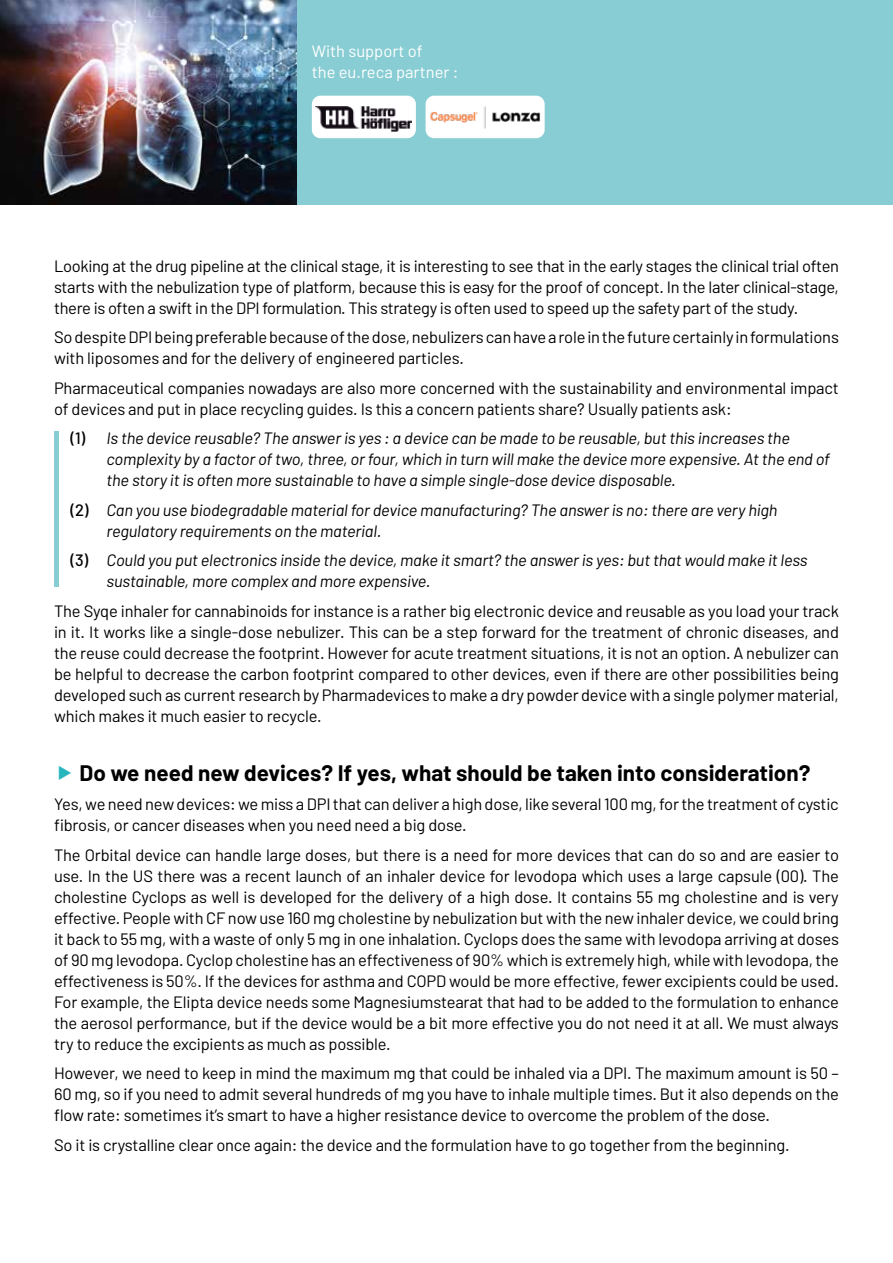
<style>
.page{position:relative;width:893px;height:1263px;background:#fff}
.page>*{position:absolute;margin:0;border:0;box-sizing:border-box;transform-origin:0 0}
.t1{font:700 22.5px "Barlow";color:#000}
.t2{font:16.5px/21px "Barlow";letter-spacing:-.01em;color:#000;text-align:justify}
.t3{font:italic 16.5px/21px "Barlow";letter-spacing:-.01em;color:#000}
.t4{font:16.5px/21px "Barlow";color:#fff}
.s1{font-weight:500;font-style:normal}
</style>
<div class="page">
<div style="left:0;top:0;width:893px;height:204px;background:#88cdd3"></div>
<img style="left:0;top:0;width:296px;height:204px">
<hr style="left:54px;top:432px;width:4px;height:155px;background:#88cdd3">
<div style="left:312px;top:96px;width:104px;height:42px;background:#fff;border-radius:9px"></div>
<img style="left:316px;top:106px;width:96px;height:25px">
<div style="left:426px;top:96px;width:119px;height:42px;background:#fff;border-radius:9px"></div>
<img style="left:426px;top:98px;width:117px;height:37px">
<p class="t4" style="left:312px;top:40px;width:148px">With support of<br>the eu.reca partner :</p>
<p class="t2" style="left:54px;top:255px;width:786px">Looking at the drug pipeline at the clinical stage, it is interesting to see that in the early stages the clinical trial often starts with the nebulization type of platform, because this is easy for the proof of concept. In the later clinical-stage, there is often a swift in the DPI formulation. This strategy is often used to speed up the safety part of the study.</p>
<p class="t2" style="left:54px;top:326px;width:786px">So despite DPI being preferable because of the dose, nebulizers can have a role in the future certainly in formulations with liposomes and for the delivery of engineered particles.</p>
<p class="t2" style="left:54px;top:377px;width:786px">Pharmaceutical companies nowadays are also more concerned with the sustainability and environmental impact of devices and put in place recycling guides. Is this a concern patients share? Usually patients ask:</p>
<p class="t3" style="left:107px;top:427px;width:725px;text-indent:-36px"><span class="s1">(1)</span> Is the device reusable? The answer is yes : a device can be made to be reusable, but this increases the complexity by a factor of two, three, or four, which in turn will make the device more expensive. At the end of the story it is often more sustainable to have a simple single-dose device disposable.</p>
<p class="t3" style="left:107px;top:499px;width:673px;text-indent:-36px"><span class="s1">(2)</span> Can you use biodegradable material for device manufacturing? The answer is no: there are very high regulatory requirements on the material.</p>
<p class="t3" style="left:107px;top:549px;width:702px;text-indent:-36px"><span class="s1">(3)</span> Could you put electronics inside the device, make it smart? the answer is yes: but that would make it less sustainable, more complex and more expensive.</p>
<p class="t2" style="left:54px;top:600px;width:786px">The Syqe inhaler for cannabinoids for instance is a rather big electronic device and reusable as you load your track in it. It works like a single-dose nebulizer. This can be a step forward for the treatment of chronic diseases, and the reuse could decrease the footprint. However for acute treatment situations, it is not an option. A nebulizer can be helpful to decrease the carbon footprint compared to other devices, even if there are other possibilities being developed such as current research by Pharmadevices to make a dry powder device with a single polymer material, which makes it much easier to recycle.</p>
<h1 class="t1" style="left:79px;top:759px;width:732px">Do we need new devices? If yes, what should be taken into consideration?</h1>
<p class="t2" style="left:54px;top:793px;width:786px">Yes, we need new devices: we miss a DPI that can deliver a high dose, like several 100 mg, for the treatment of cystic fibrosis, or cancer diseases when you need need a big dose.</p>
<p class="t2" style="left:54px;top:844px;width:787px">The Orbital device can handle large doses, but there is a need for more devices that can do so and are easier to use. In the US there was a recent launch of an inhaler device for levodopa which uses a large capsule (00). The cholestine Cyclops as well is developed for the delivery of a high dose. It contains 55 mg cholestine and is very effective. People with CF now use 160 mg cholestine by nebulization but with the new inhaler device, we could bring it back to 55 mg, with a waste of only 5 mg in one inhalation. Cyclops does the same with levodopa arriving at doses of 90 mg levodopa. Cyclop cholestine has an effectiveness of 90% which is extremely high, while with levodopa, the effectiveness is 50%. If the devices for asthma and COPD would be more effective, fewer excipients could be used.<br>For example, the Elipta device needs some Magnesiumstearat that had to be added to the formulation to enhance the aerosol performance, but if the device would be a bit more effective you do not need it at all. We must always try to reduce the excipients as much as possible.</p>
<p class="t2" style="left:54px;top:1062px;width:786px">However, we need to keep in mind the maximum mg that could be inhaled via a DPI. The maximum amount is 50 – 60 mg, so if you need to admit several hundreds of mg you have to inhale multiple times. But it also depends on the flow rate: sometimes it’s smart to have a higher resistance device to overcome the problem of the dose.</p>
<p class="t2" style="left:54px;top:1134px;width:737px">So it is crystalline clear once again: the device and the formulation have to go together from the beginning.</p>
</div>
